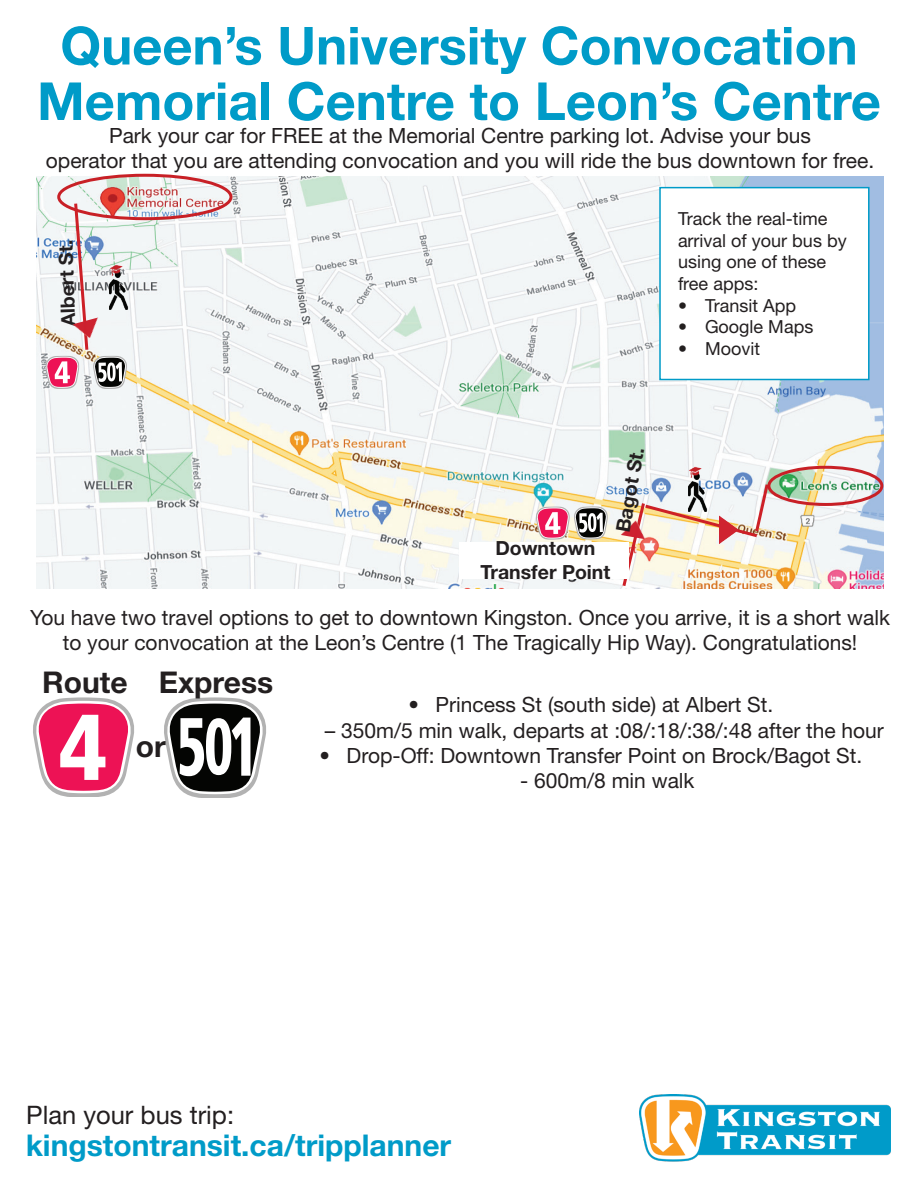
<style>
.page{position:relative;width:918px;height:1188px;background:#fff}
.page>*{position:absolute;margin:0;border:0;box-sizing:border-box;transform-origin:0 0}
.t1{font:700 52.5px "Helvetica Neue LT Pro";color:#009bc8}
.t2{font:700 30px "Helvetica Neue LT Pro";color:#009bc8}
.t3{font:700 30px "Helvetica Neue LT Pro";color:#231f20}
.t4{font:25.5px "Helvetica Neue LT Pro";color:#231f20}
.t5{font:21px/25.2px "Helvetica Neue LT Pro";color:#231f20;text-align:center}
.t6{font:700 19.5px "Helvetica Neue LT Pro";color:#231f20}
.t7{font:18px/21.6px "Helvetica Neue LT Pro";color:#231f20}
</style>
<div class="page">
<img style="left:639px;top:1094px;width:252px;height:68px">
<img style="left:36px;top:177px;width:847px;height:412px">
<div style="left:659px;top:187px;width:211px;height:193px;background:#fff;border:2px solid #009bc8"></div>
<div style="left:57px;top:174px;width:175px;height:46px;border:3px solid #c82026;border-radius:50%"></div>
<svg style="left:33px;top:697px;width:101px;height:100px"></svg>
<svg style="left:164px;top:697px;width:102px;height:101px"></svg>
<div style="left:767px;top:466px;width:116px;height:40px;border:3px solid #c82026;border-radius:50%"></div>
<svg style="left:620px;top:481px;width:151px;height:108px"></svg>
<svg style="left:45px;top:200px;width:82px;height:189px"></svg>
<img style="left:720px;top:514px;width:18px;height:32px">
<img style="left:617px;top:517px;width:36px;height:23px">
<img style="left:94px;top:252px;width:47px;height:71px">
<img style="left:674px;top:454px;width:46px;height:72px">
<div style="left:459px;top:542px;width:169px;height:37px;background:#fff"></div>
<svg style="left:536px;top:506px;width:72px;height:34px"></svg>
<img style="left:70px;top:316px;width:36px;height:26px">
<p class="t1" style="left:60px;top:13px;width:799px">Queen’s University Convocation</p>
<p class="t1" style="left:37px;top:68px;width:845px">Memorial Centre to Leon’s Centre</p>
<p class="t5" style="left:46px;top:123px;width:830px">Park your car for FREE at the Memorial Centre parking lot. Advise your bus<br>operator that you are attending convocation and you will ride the bus downtown for free.</p>
<p class="t6" style="left:56px;top:327px;width:88px;rotate:-92deg">Albert St.</p>
<p class="t7" style="left:678px;top:208px;width:170px">Track the real-time arrival of your bus by using one of these free apps:</p>
<p class="t7" style="left:678px;top:294px;width:120px">• Transit App</p>
<p class="t7" style="left:678px;top:316px;width:137px">• Google Maps</p>
<p class="t7" style="left:678px;top:337px;width:84px">• Moovit</p>
<p class="t6" style="left:610px;top:530px;width:87px;rotate:-80deg">Bagot St.</p>
<p class="t6" style="left:495px;top:536px;width:102px">Downtown</p>
<p class="t6" style="left:480px;top:559px;width:132px">Transfer Point</p>
<p class="t5" style="left:30px;top:604px;width:861px">You have two travel options to get to downtown Kingston. Once you arrive, it is a short walk to your convocation at the Leon’s Centre (1 The Tragically Hip Way). Congratulations!</p>
<p class="t3" style="left:42px;top:664px;width:87px">Route</p>
<p class="t3" style="left:159px;top:663px;width:116px">Express</p>
<p class="t3" style="left:136px;top:727px;width:31px">or</p>
<p class="t5" style="left:409px;top:692px;width:366px">• Princess St (south side) at Albert St.</p>
<p class="t5" style="left:325px;top:717px;width:561px">– 350m/5 min walk, departs at :08/:18/:38/:48 after the hour</p>
<p class="t5" style="left:320px;top:742px;width:544px">• Drop-Off: Downtown Transfer Point on Brock/Bagot St.</p>
<p class="t5" style="left:520px;top:767px;width:176px">- 600m/8 min walk</p>
<p class="t4" style="left:26px;top:1099px;width:209px">Plan your bus trip:</p>
<p class="t2" style="left:26px;top:1126px;width:427px">kingstontransit.ca/tripplanner</p>
</div>
